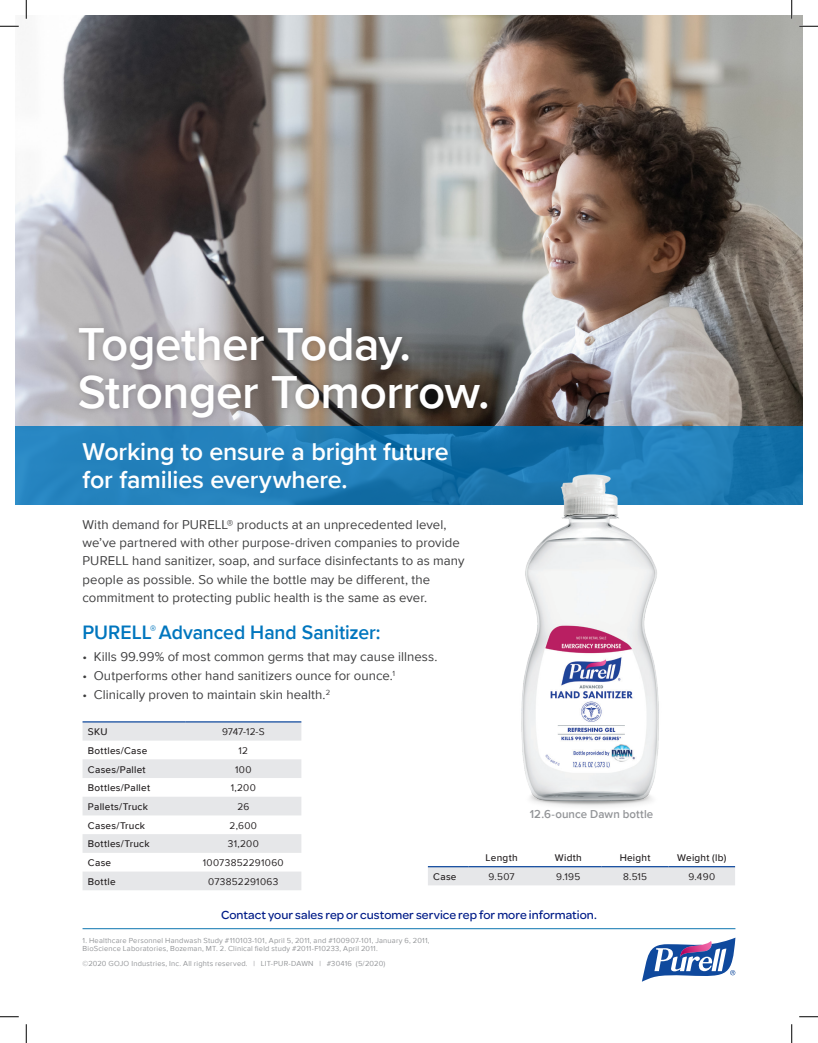
<style>
.page{position:relative;width:818px;height:1043px;background:#fff}
.page>*{position:absolute;margin:0;border:0;box-sizing:border-box;transform-origin:0 0}
.t1{font:600 47.5px/47.5px "Proxima Nova";letter-spacing:-.01em;color:#fff}
.t2{font:600 25px/27.5px "Proxima Nova";letter-spacing:-.005em;color:#fff}
.t3{font:600 20px "Proxima Nova";letter-spacing:-.005em;color:#0076be}
.t4{font:13.12px/18.1px "Proxima Nova";letter-spacing:.005em;color:#3e3e3f}
.t5{font:500 12.5px "Omnes";letter-spacing:.005em;color:#001c88}
.t6{font:600 11.75px "Proxima Nova";letter-spacing:.005em;color:#939598}
.t7{font:500 10px "Proxima Nova";letter-spacing:.025em;color:#231f20}
.t8{font:10px "Proxima Nova";letter-spacing:.025em;color:#231f20}
.t9{font:7.5px/8.8px "Proxima Nova";letter-spacing:.025em;color:#939598}
</style>
<div class="page">
<img style="left:15px;top:15px;width:787px;height:411px">
<svg style="left:15px;top:426px;width:787px;height:78px;background:#1e7bb5"></svg>
<div style="left:72px;top:321px;width:422px;height:103px;background:#231f20;opacity:.3"></div>
<hr style="left:82px;top:928px;width:653px;height:1px;background:#0c74af">
<img style="left:492px;top:450px;width:199px;height:357px">
<svg style="left:642px;top:937px;width:93px;height:44px"></svg>
<svg style="left:82px;top:722px;width:219px;height:168px;fill:#e6e7e9"></svg>
<hr style="left:82px;top:721px;width:103px;height:1px;background:#0f499d">
<hr style="left:185px;top:721px;width:116px;height:1px;background:#0f499d">
<div style="left:428px;top:867px;width:307px;height:18px;background:#e6e7e9"></div>
<hr style="left:428px;top:866px;width:40px;height:1px;background:#0f499d">
<hr style="left:468px;top:866px;width:67px;height:1px;background:#0f499d">
<hr style="left:535px;top:866px;width:66px;height:1px;background:#0f499d">
<hr style="left:601px;top:866px;width:67px;height:1px;background:#0f499d">
<hr style="left:668px;top:866px;width:67px;height:1px;background:#0f499d">
<svg style="left:0;top:25px;width:19px;height:2px"></svg>
<svg style="left:799px;top:25px;width:19px;height:2px"></svg>
<svg style="left:0;top:1016px;width:19px;height:1px"></svg>
<svg style="left:799px;top:1016px;width:19px;height:1px"></svg>
<svg style="left:25px;top:0;width:2px;height:19px"></svg>
<svg style="left:25px;top:1024px;width:2px;height:18px"></svg>
<svg style="left:790px;top:0;width:2px;height:19px"></svg>
<svg style="left:791px;top:1024px;width:1px;height:18px"></svg>
<h1 class="t1" style="left:78px;top:319px;width:413px">Together Today.<br>Stronger Tomorrow.</h1>
<h2 class="t2" style="left:82px;top:437px;width:368px">Working to ensure a bright future for families everywhere.</h2>
<p class="t4" style="left:82px;top:515px;width:383px">With demand for PURELL® products at an unprecedented level, we’ve partnered with other purpose-driven companies to provide PURELL hand sanitizer, soap, and surface disinfectants to as many people as possible. So while the bottle may be different, the commitment to protecting public health is the same as ever.</p>
<h3 class="t3" style="left:82px;top:617px;width:299px">PURELL<sup>®</sup> Advanced Hand Sanitizer:</h3>
<p class="t4" style="left:82px;top:647px;width:356px">• Kills 99.99% of most common germs that may cause illness.</p>
<p class="t4" style="left:82px;top:666px;width:314px">• Outperforms other hand sanitizers ounce for ounce.<sup>1</sup></p>
<p class="t4" style="left:82px;top:685px;width:249px">• Clinically proven to maintain skin health.<sup>2</sup></p>
<p class="t7" style="left:88px;top:724px;width:21px">SKU</p>
<p class="t8" style="left:222px;top:724px;width:44px">9747-12-S</p>
<p class="t7" style="left:88px;top:743px;width:61px">Bottles/Case</p>
<p class="t8" style="left:238px;top:743px;width:11px">12</p>
<p class="t7" style="left:88px;top:761px;width:59px">Cases/Pallet</p>
<p class="t8" style="left:235px;top:761px;width:18px">100</p>
<p class="t7" style="left:88px;top:780px;width:64px">Bottles/Pallet</p>
<p class="t8" style="left:231px;top:780px;width:27px">1,200</p>
<p class="t7" style="left:88px;top:799px;width:61px">Pallets/Truck</p>
<p class="t8" style="left:237px;top:799px;width:13px">26</p>
<p class="t7" style="left:88px;top:818px;width:59px">Cases/Truck</p>
<p class="t8" style="left:229px;top:818px;width:29px">2,600</p>
<p class="t7" style="left:88px;top:836px;width:63px">Bottles/Truck</p>
<p class="t8" style="left:228px;top:836px;width:33px">31,200</p>
<p class="t7" style="left:88px;top:855px;width:25px">Case</p>
<p class="t8" style="left:203px;top:855px;width:82px">10073852291060</p>
<p class="t7" style="left:88px;top:874px;width:29px">Bottle</p>
<p class="t8" style="left:208px;top:874px;width:72px">073852291063</p>
<p class="t6" style="left:530px;top:805px;width:125px">12.6-ounce Dawn bottle</p>
<p class="t7" style="left:485px;top:850px;width:33px">Length</p>
<p class="t7" style="left:555px;top:850px;width:28px">Width</p>
<p class="t7" style="left:619px;top:850px;width:32px">Height</p>
<p class="t7" style="left:677px;top:850px;width:51px">Weight (lb)</p>
<p class="t7" style="left:433px;top:869px;width:25px">Case</p>
<p class="t8" style="left:488px;top:869px;width:28px">9.507</p>
<p class="t8" style="left:556px;top:869px;width:26px">9.195</p>
<p class="t8" style="left:623px;top:869px;width:26px">8.515</p>
<p class="t8" style="left:688px;top:869px;width:28px">9.490</p>
<p class="t5" style="left:221px;top:906px;width:377px">Contact your sales rep or customer service rep for more information.</p>
<p class="t9" style="left:82px;top:935px;width:348px">1. Healthcare Personnel Handwash Study #110103-101, April 5, 2011, and #100907-101, January 6, 2011,<br>BioScience Laboratories, Bozeman, MT. 2. Clinical field study #2011-F10233, April 2011.</p>
<p class="t9" style="left:82px;top:959px;width:304px">©2020 GOJO Industries, Inc. All rights reserved. | LIT-PUR-DAWN | #30416 (5/2020)</p>
</div>
